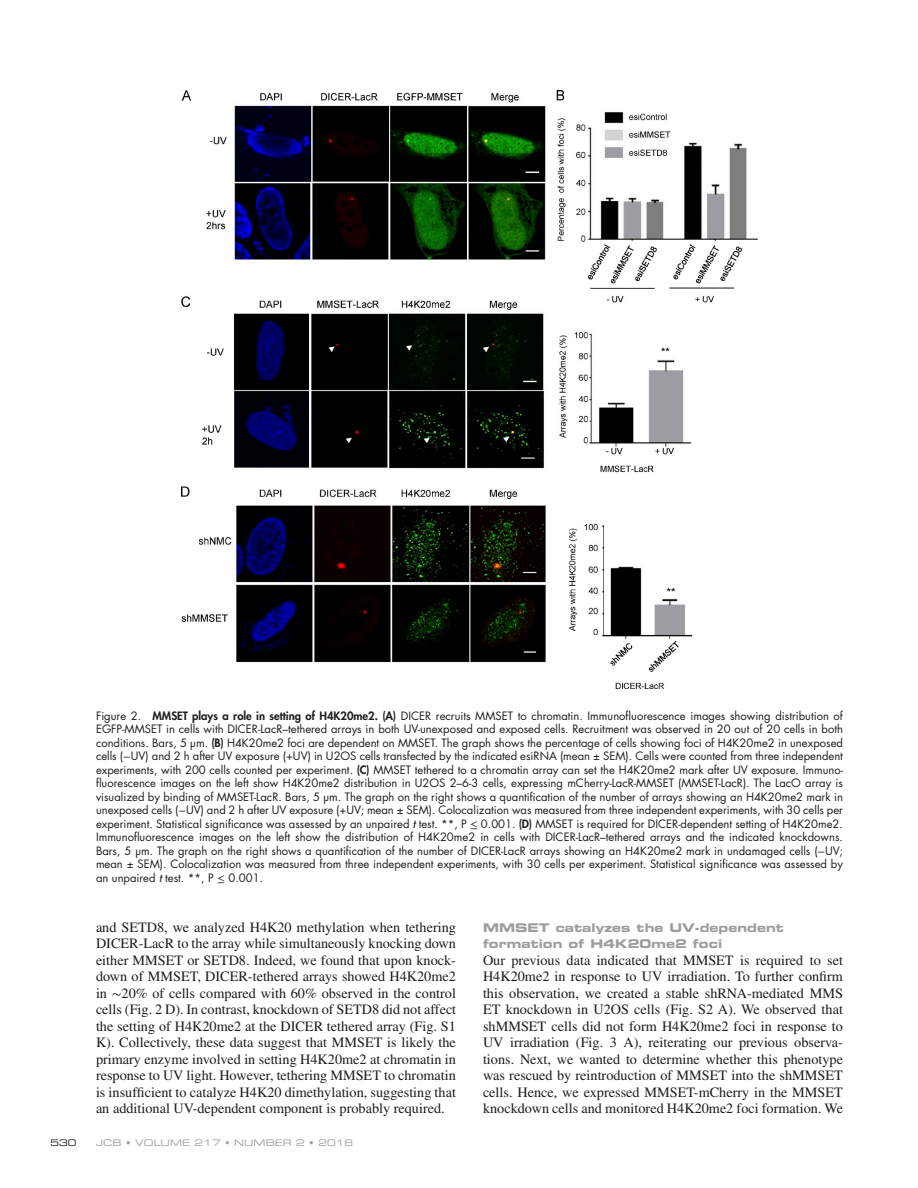
<style>
.page{position:relative;width:918px;height:1188px;background:#fff}
.page>*{position:absolute;margin:0;border:0;box-sizing:border-box;transform-origin:0 0}
.t1{font:14.25px/16.5px "Times LT Std";color:#1d1d1b;text-align:justify}
.t2{font:12px/16.5px "Eurostile LT Std Bold Ex 2";letter-spacing:.005em;color:#9d9d9d}
.t3{font:11.25px/13.5px "Futura Std";color:#1d1d1b;text-align:justify}
.t4{font:9px "Eurostile LT Std Ex 2";letter-spacing:.01em;color:#9d9d9d}
.t5{font:9px "Eurostile LT Std Ex 2";color:#1d1d1b}
.s1{font-weight:800}
.s2{font-family:"STIX General"}
.s3{font-weight:500;font-style:italic}
</style>
<div class="page">
<img style="left:182px;top:90px;width:575px;height:598px">
<p class="t3" style="left:96px;top:709px;width:749px">Figure 2. <span class="s1">MMSET plays a role in setting of H4K20me2. (A)</span> DICER recruits MMSET to chromatin. Immunofluorescence images showing distribution of EGFP-MMSET in cells with DICER-LacR–tethered arrays in both UV-unexposed and exposed cells. Recruitment was observed in 20 out of 20 cells in both conditions. Bars, 5 µm. <span class="s1">(B)</span> H4K20me2 foci are dependent on MMSET. The graph shows the percentage of cells showing foci of H4K20me2 in unexposed cells (<span class="s2">−</span>UV) and 2 h after UV exposure (+UV) in U2OS cells transfected by the indicated esiRNA (mean ± SEM). Cells were counted from three independent experiments, with 200 cells counted per experiment. <span class="s1">(C)</span> MMSET tethered to a chromatin array can set the H4K20me2 mark after UV exposure. Immuno&shy;fluorescence images on the left show H4K20me2 distribution in U2OS 2–6-3 cells, expressing mCherry-LacR-MMSET (MMSET-LacR). The LacO array is visualized by binding of MMSET-LacR. Bars, 5 µm. The graph on the right shows a quantification of the number of arrays showing an H4K20me2 mark in unexposed cells (<span class="s2">−</span>UV) and 2 h after UV exposure (+UV; mean ± SEM). Colocalization was measured from three independent experiments, with 30 cells per experiment. Statistical significance was assessed by an unpaired <span class="s3">t</span> test. **, P <span class="s2">≤</span> 0.001. <span class="s1">(D)</span> MMSET is required for DICER-dependent setting of H4K20me2.<br>Immunofluorescence images on the left show the distribution of H4K20me2 in cells with DICER-LacR–tethered arrays and the indicated knockdowns.<br>Bars, 5 µm. The graph on the right shows a quantification of the number of DICER-LacR arrays showing an H4K20me2 mark in undamaged cells (<span class="s2">−</span>UV; mean ± SEM). Colocalization was measured from three independent experiments, with 30 cells per experiment. Statistical significance was assessed by an unpaired <span class="s3">t</span> test. **, P <span class="s2">≤</span> 0.001.</p>
<p class="t1" style="left:96px;top:918px;width:362px">and SETD8, we analyzed H4K20 methylation when tethering DICER-LacR to the array while simultaneously knocking down either MMSET or SETD8. Indeed, we found that upon knock&shy;down of MMSET, DICER-tethered arrays showed H4K20me2 in <span class="s2">∼</span>20% of cells compared with 60% observed in the control cells (Fig. 2 D). In contrast, knockdown of SETD8 did not affect the setting of H4K20me2 at the DICER tethered array (Fig. S1<br>K). Collectively, these data suggest that MMSET is likely the primary enzyme involved in setting H4K20me2 at chromatin in response to UV light. However, tethering MMSET to chromatin is insufficient to catalyze H4K20 dimethylation, suggesting that an additional UV-dependent component is probably required.</p>
<p class="t2" style="left:483px;top:919px;width:302px">MMSET catalyzes the UV-dependent formation of H4K20me2 foci</p>
<p class="t1" style="left:483px;top:951px;width:362px">Our previous data indicated that MMSET is required to set H4K20me2 in response to UV irradiation. To further confirm this observation, we created a stable shRNA-mediated MMS ET knockdown in U2OS cells (Fig. S2 A). We observed that shMMSET cells did not form H4K20me2 foci in response to UV irradiation (Fig. 3 A), reiterating our previous observa&shy;tions. Next, we wanted to determine whether this phenotype was rescued by reintroduction of MMSET into the shMMSET cells. Hence, we expressed MMSET-mCherry in the MMSET knockdown cells and monitored H4K20me2 foci formation. We</p>
<p class="t5" style="left:50px;top:1136px;width:28px">530</p>
<p class="t4" style="left:96px;top:1136px;width:259px">JCB • VOLUME 217 • NUMBER 2 • 2018</p>
</div>
